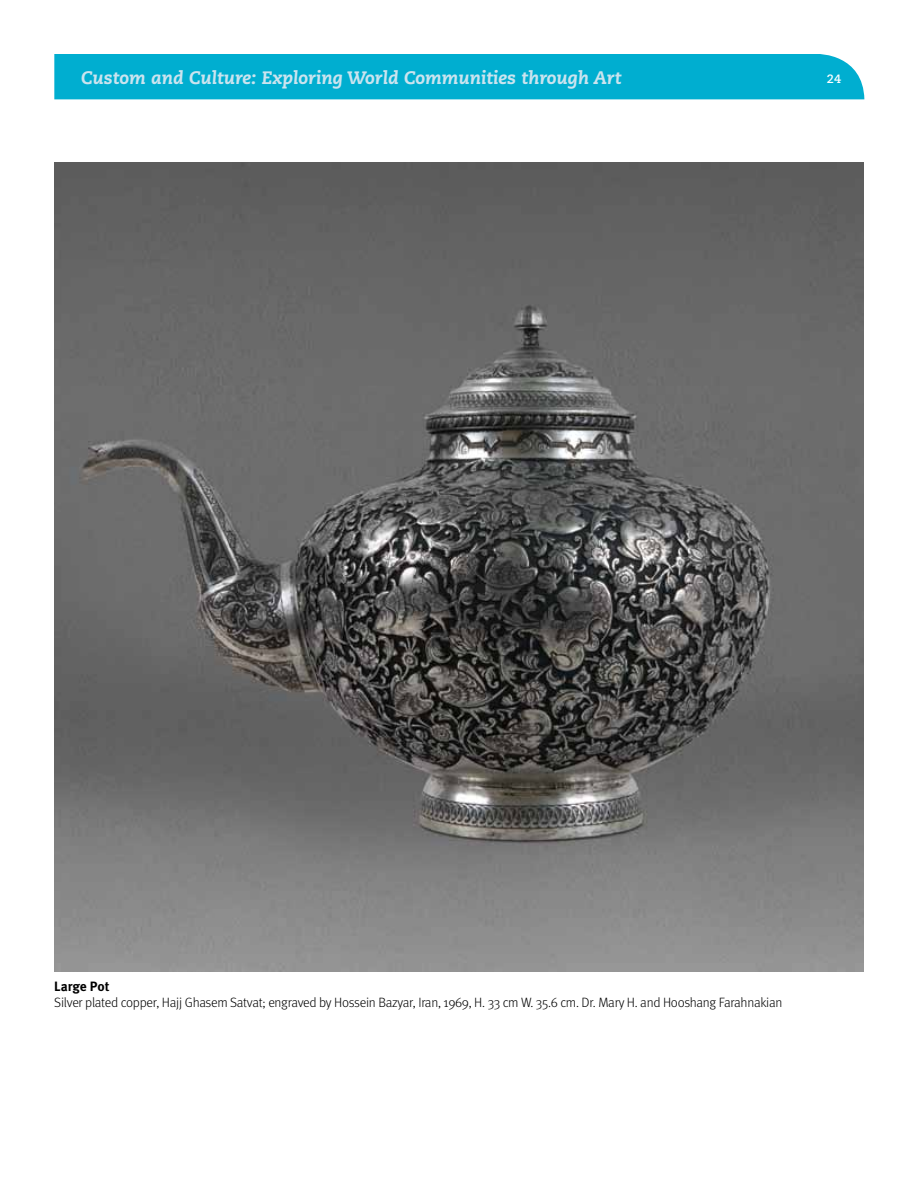
<style>
.page{position:relative;width:918px;height:1188px;background:#fff}
.page>*{position:absolute;margin:0;border:0;box-sizing:border-box;transform-origin:0 0}
.t1{font:italic 800 18px "Caecilia LT Std";color:#cbe4ef}
.t2{font:300 13.5px "Meta OT";letter-spacing:-.02em;color:#000}
.t3{font:700 13.5px "Meta OT";letter-spacing:-.005em;color:#000}
.t4{font:700 12px "Caecilia LT Std";color:#fff}
</style>
<div class="page">
<div style="left:54px;top:54px;width:810px;height:45px;background:#00aed0"></div>
<img style="left:54px;top:162px;width:810px;height:810px">
<h1 class="t1" style="left:81px;top:67px;width:542px">Custom and Culture: Exploring World Communities through Art</h1>
<p class="t4" style="left:827px;top:72px;width:16px">24</p>
<p class="t3" style="left:54px;top:978px;width:57px">Large Pot</p>
<p class="t2" style="left:54px;top:995px;width:730px">Silver plated copper, Hajj Ghasem Satvat; engraved by Hossein Bazyar, Iran, 1969, H. 33 cm W. 35.6 cm. Dr. Mary H. and Hooshang Farahnakian</p>
</div>
